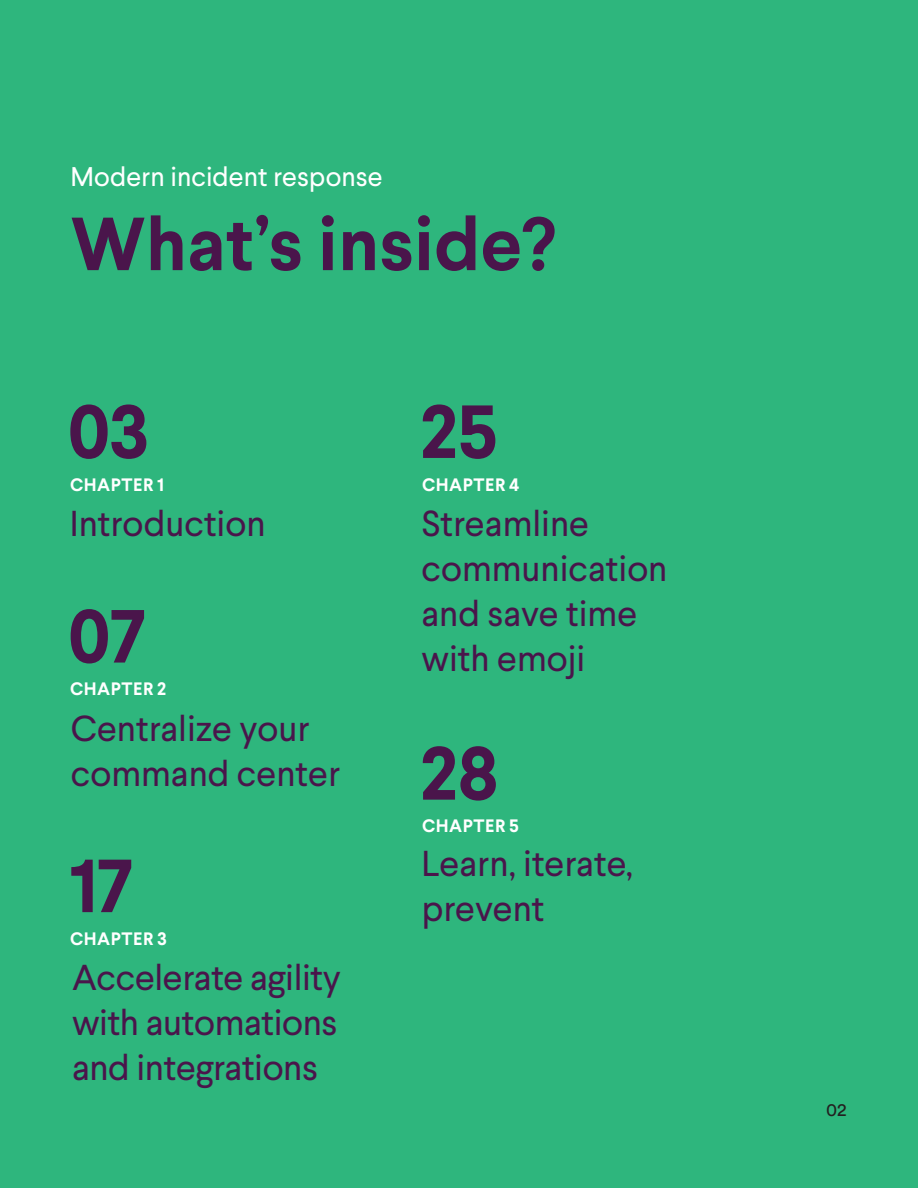
<style>
.page{position:relative;width:918px;height:1188px;background:#2eb67d}
.page>*{position:absolute;margin:0;border:0;box-sizing:border-box;transform-origin:0 0}
.t1{font:700 75px "Larsseit";color:#4a154b}
.t2{font:36px/45px "Larsseit";color:#4a154b}
.t3{font:27px "Larsseit";color:#fff}
.t4{font:700 18px "Larsseit";letter-spacing:.03em;color:#fff}
.t5{font:18px "Circular Pro";color:#231f20}
</style>
<div class="page">
<p class="t3" style="left:70px;top:160px;width:314px">Modern incident response</p>
<p class="t1" style="left:70px;top:196px;width:487px">What’s inside?</p>
<p class="t1" style="left:68px;top:383px;width:83px">03</p>
<p class="t1" style="left:420px;top:383px;width:79px">25</p>
<p class="t4" style="left:70px;top:473px;width:95px">CHAPTER 1</p>
<p class="t4" style="left:422px;top:473px;width:99px">CHAPTER 4</p>
<p class="t2" style="left:70px;top:501px;width:197px">Introduction</p>
<p class="t2" style="left:422px;top:501px;width:169px">Streamline</p>
<p class="t2" style="left:422px;top:546px;width:247px">communication and save time</p>
<p class="t2" style="left:422px;top:636px;width:165px">with emoji</p>
<p class="t1" style="left:68px;top:588px;width:81px">07</p>
<p class="t4" style="left:70px;top:677px;width:97px">CHAPTER 2</p>
<p class="t2" style="left:71px;top:705px;width:240px">Centralize your</p>
<p class="t2" style="left:71px;top:750px;width:271px">command center</p>
<p class="t1" style="left:69px;top:838px;width:67px">17</p>
<p class="t4" style="left:70px;top:927px;width:98px">CHAPTER 3</p>
<p class="t2" style="left:72px;top:955px;width:270px">Accelerate agility</p>
<p class="t2" style="left:72px;top:1000px;width:267px">with automations</p>
<p class="t2" style="left:72px;top:1045px;width:247px">and integrations</p>
<p class="t1" style="left:420px;top:725px;width:81px">28</p>
<p class="t4" style="left:422px;top:814px;width:98px">CHAPTER 5</p>
<p class="t2" style="left:422px;top:841px;width:213px">Learn, iterate, prevent</p>
<p class="t5" style="left:826px;top:1098px;width:22px">02</p>
</div>
